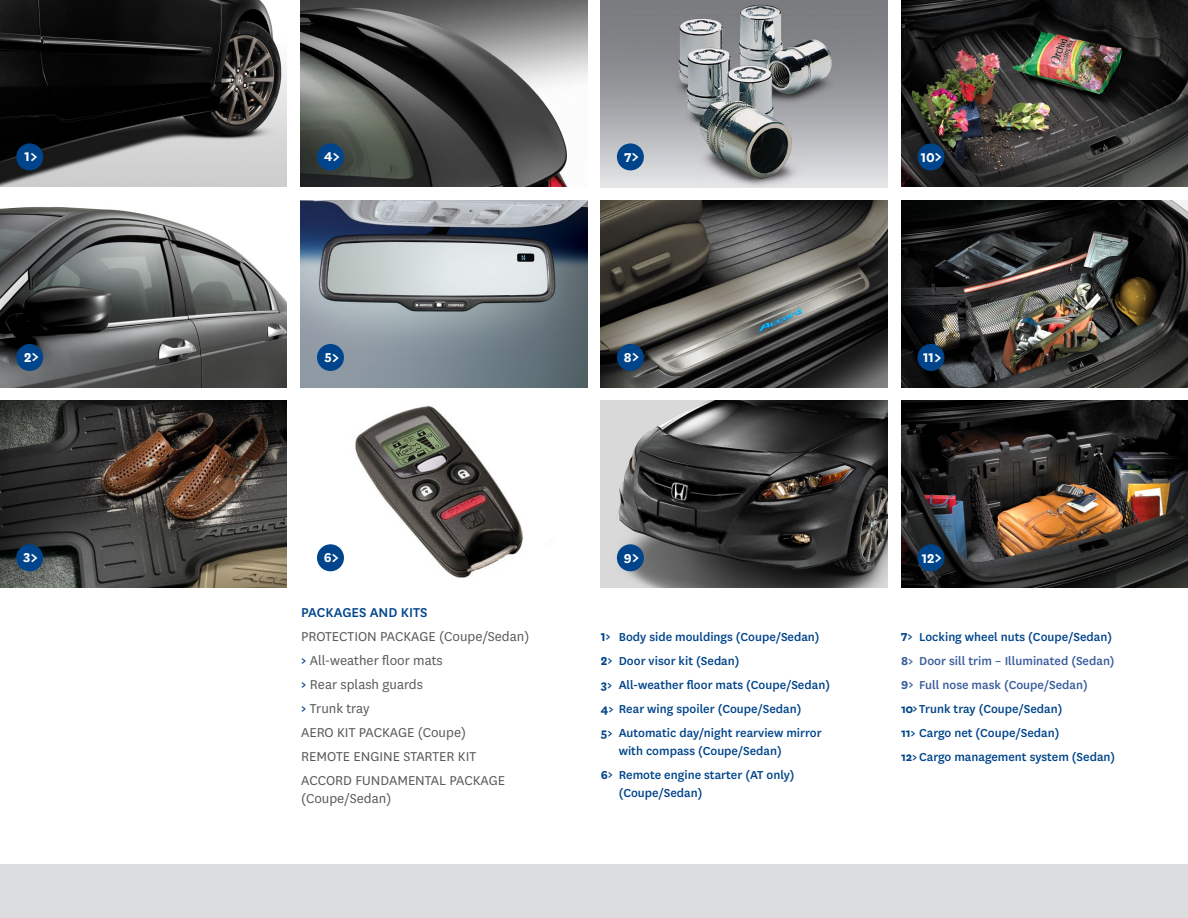
<style>
.page{position:relative;width:1188px;height:918px;background:#fff}
.page>*{position:absolute;margin:0;border:0;box-sizing:border-box;transform-origin:0 0}
.t1{font:15px/24px "National";color:#58595b}
.t2{font:700 15px "National";color:#fff}
.t3{font:500 15px "National";color:#00458b}
.t4{font:500 13.5px/24px "National";color:#00458b}
.s1{font-size:19.8px}
.s2{font-weight:700;font-size:13.5px;color:#00458b}
.s3{font-weight:700}
.s4{font-weight:700;color:#395c9c}
.s5{color:#395c9c}
</style>
<div class="page">
<img style="left:317px;top:406px;width:206px;height:172px">
<img style="left:901px;top:401px;width:287px;height:186px">
<img style="left:901px;top:200px;width:287px;height:187px">
<img style="left:901px;top:0;width:287px;height:187px">
<img style="left:300px;top:0;width:287px;height:187px">
<img style="left:300px;top:200px;width:287px;height:187px">
<img style="left:601px;top:0;width:286px;height:187px">
<img style="left:601px;top:200px;width:286px;height:187px">
<img style="left:601px;top:401px;width:286px;height:186px">
<img style="left:0;top:401px;width:287px;height:186px">
<img style="left:0;top:207px;width:287px;height:180px">
<img style="left:0;top:0;width:287px;height:187px">
<div style="left:16px;top:544px;width:27px;height:27px;background:#00458b;border-radius:50%"></div>
<div style="left:317px;top:544px;width:27px;height:27px;background:#00458b;border-radius:50%"></div>
<div style="left:617px;top:544px;width:27px;height:27px;background:#00458b;border-radius:50%"></div>
<div style="left:917px;top:544px;width:27px;height:27px;background:#00458b;border-radius:50%"></div>
<div style="left:16px;top:143px;width:27px;height:27px;background:#00458b;border-radius:50%"></div>
<div style="left:317px;top:143px;width:27px;height:27px;background:#00458b;border-radius:50%"></div>
<div style="left:617px;top:143px;width:27px;height:27px;background:#00458b;border-radius:50%"></div>
<div style="left:917px;top:143px;width:27px;height:27px;background:#00458b;border-radius:50%"></div>
<div style="left:16px;top:344px;width:27px;height:27px;background:#00458b;border-radius:50%"></div>
<div style="left:317px;top:344px;width:27px;height:27px;background:#00458b;border-radius:50%"></div>
<div style="left:617px;top:344px;width:27px;height:27px;background:#00458b;border-radius:50%"></div>
<div style="left:917px;top:344px;width:27px;height:27px;background:#00458b;border-radius:50%"></div>
<div style="left:0;top:864px;width:1188px;height:54px;background:#dcddde"></div>
<p class="t2" style="left:25px;top:146px;width:15px">1<span class="s1">&gt;</span></p>
<p class="t2" style="left:324px;top:146px;width:18px">4<span class="s1">&gt;</span></p>
<p class="t2" style="left:624px;top:146px;width:16px">7<span class="s1">&gt;</span></p>
<p class="t2" style="left:921px;top:146px;width:23px">10<span class="s1">&gt;</span></p>
<p class="t2" style="left:24px;top:347px;width:17px">2<span class="s1">&gt;</span></p>
<p class="t2" style="left:324px;top:347px;width:17px">5<span class="s1">&gt;</span></p>
<p class="t2" style="left:624px;top:347px;width:17px">8<span class="s1">&gt;</span></p>
<p class="t2" style="left:923px;top:347px;width:20px">11<span class="s1">&gt;</span></p>
<p class="t2" style="left:23px;top:547px;width:17px">3<span class="s1">&gt;</span></p>
<p class="t2" style="left:324px;top:547px;width:17px">6<span class="s1">&gt;</span></p>
<p class="t2" style="left:624px;top:547px;width:17px">9<span class="s1">&gt;</span></p>
<p class="t2" style="left:922px;top:547px;width:22px">12<span class="s1">&gt;</span></p>
<p class="t3" style="left:301px;top:602px;width:107px">Packages and Kits</p>
<p class="t1" style="left:301px;top:623px;width:230px">PROTECTION PACKAGE (Coupe/Sedan) <span class="s2">&gt;</span> All-weather floor mats<br><span class="s2">&gt;</span> Rear splash guards<br><span class="s2">&gt;</span> Trunk tray<br>AE RO KIT PACKAGE (Coupe)<br>REMOTE Engi ne STARTER KIT<br>ACCORD FUNDA</p>
<p class="t1" style="left:397px;top:767px;width:107px">MENTAL PACKAGE</p>
<p class="t1" style="left:301px;top:785px;width:92px">(Coupe/Sedan)</p>
<p class="t4" style="left:601px;top:624px;width:231px"><span class="s3">1&gt;</span> Body side mouldings (Coupe/Sedan)<br><span class="s3">2&gt;</span> Door visor kit (Sedan)<br><span class="s3">3&gt;</span> All-weather floor mats (Coupe/Sedan)<br><span class="s3">4&gt;</span> Rear wing spoiler (Coupe/Sedan)<br><span class="s3">5&gt;</span> Automatic day/night rearview mirror</p>
<p class="t4" style="left:601px;top:738px;width:195px;text-align:center">with compass (Coupe/Sedan)<br><span class="s3">6&gt;</span> Remote engine starter (AT only)</p>
<p class="t4" style="left:619px;top:780px;width:85px">(Coupe/Sedan)</p>
<p class="t4" style="left:901px;top:624px;width:216px"><span class="s3">7&gt;</span> Locking wheel nuts (Coupe/Sedan)<br><span class="s4">8&gt;</span> <span class="s5">Door sill trim – Illuminated (Sedan)<br></span><span class="s4">9&gt;</span> <span class="s5">Full nose mask (Coupe/Sedan)<br></span><span class="s3">10&gt;</span>Trunk tray (Coupe/Sedan)<br><span class="s3">11&gt;</span> Cargo net (Coupe/Sedan)<br><span class="s3">12&gt;</span>Cargo management system (Sedan)</p>
</div>
